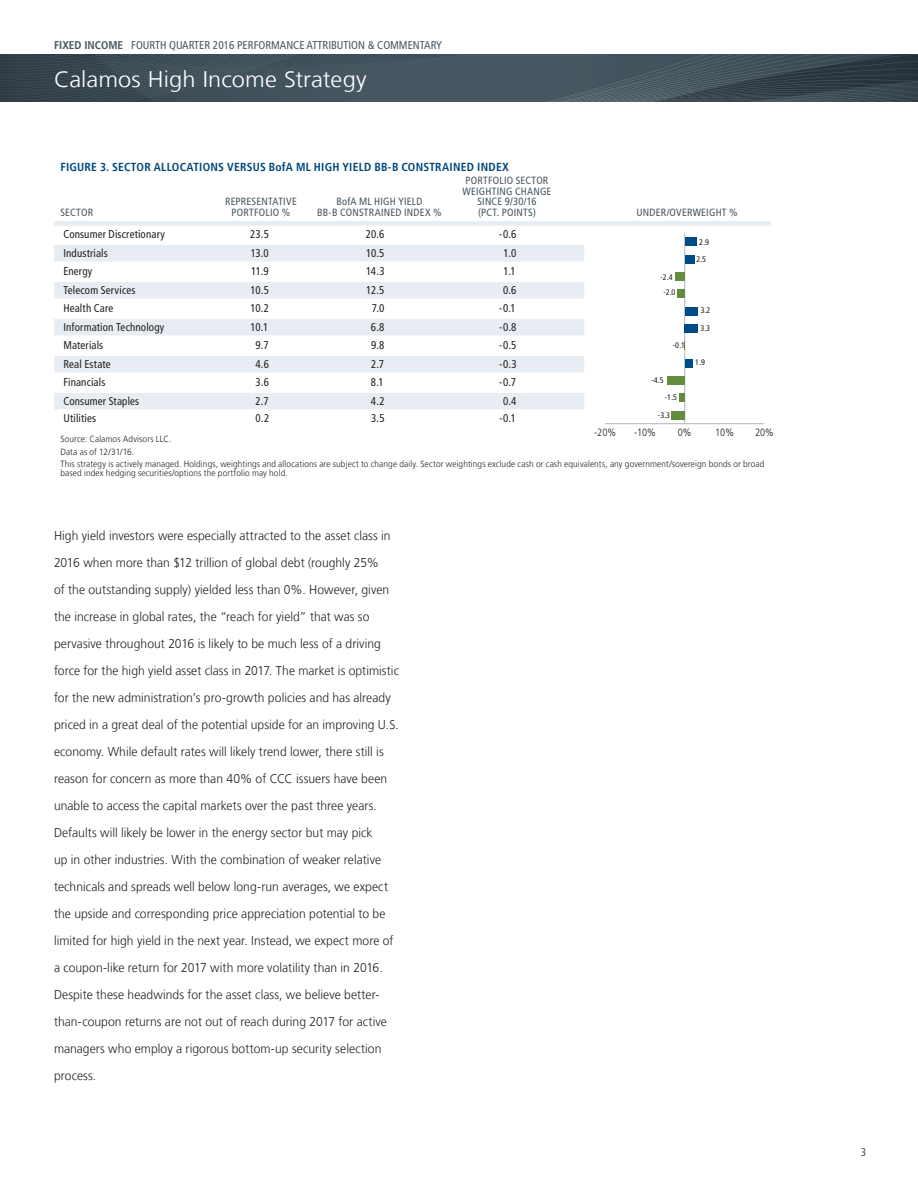
<style>
.page{position:relative;width:918px;height:1188px;background:#fff}
.page>*{position:absolute;margin:0;border:0;box-sizing:border-box;transform-origin:0 0}
.t1{font:300 22.5px "Frutiger LT";letter-spacing:.005em;color:#fff;scale:1.05 1}
.t2{font:300 12.75px/27px "Frutiger LT";letter-spacing:.005em;color:#231f20;scale:.95 1}
.t3{font:700 condensed 11.7px "Frutiger LT";letter-spacing:.02em;color:#00467e}
.t4{font:condensed 11.25px "Frutiger LT";letter-spacing:.015em;color:#231f20}
.t5{font:condensed 11.25px "Frutiger LT";color:#45555f}
.t6{font:condensed 10.5px/10.5px "Frutiger LT";letter-spacing:.02em;color:#45555f}
.t7{font:300 condensed 10.5px "Frutiger LT";color:#231f20}
.t8{font:300 9px/12.3px "Frutiger LT";letter-spacing:.015em;color:#231f20;scale:.92 1}
.t9{font:condensed 8.1px/17.5px "Frutiger LT";color:#231f20;text-align:center}
.s1{font-weight:700}
</style>
<div class="page">
<svg style="left:0;top:54px;width:918px;height:47px;fill:#43525b"></svg>
<div style="left:54px;top:221px;width:717px;height:5px;background:#e7edf2"></div>
<div style="left:54px;top:245px;width:530px;height:16px;background:#e7edf2"></div>
<div style="left:54px;top:282px;width:530px;height:16px;background:#e7edf2"></div>
<div style="left:54px;top:319px;width:530px;height:16px;background:#e7edf2"></div>
<div style="left:54px;top:356px;width:530px;height:16px;background:#e7edf2"></div>
<div style="left:54px;top:393px;width:530px;height:16px;background:#e7edf2"></div>
<hr style="left:605px;top:423px;width:159px;height:1px;background:#b2b7bb">
<hr style="left:684px;top:233px;width:1px;height:191px;background:#b2b7bb">
<div style="left:685px;top:238px;width:11px;height:8px;background:#004c86"></div>
<div style="left:685px;top:255px;width:10px;height:8px;background:#004c86"></div>
<div style="left:675px;top:272px;width:10px;height:9px;background:#638d3d"></div>
<div style="left:677px;top:290px;width:8px;height:8px;background:#638d3d"></div>
<div style="left:685px;top:307px;width:12px;height:8px;background:#004c86"></div>
<div style="left:685px;top:324px;width:13px;height:9px;background:#004c86"></div>
<div style="left:685px;top:359px;width:7px;height:8px;background:#004c86"></div>
<div style="left:667px;top:376px;width:18px;height:9px;background:#638d3d"></div>
<div style="left:679px;top:394px;width:6px;height:8px;background:#638d3d"></div>
<div style="left:672px;top:411px;width:13px;height:8px;background:#638d3d"></div>
<p class="t5" style="left:54px;top:39px;width:389px"><span class="s1">FIXED INCOME</span> FOURTH QUARTER 2016 PERFORMANCE ATTRIBUTION &amp; COMMENTARY</p>
<h1 class="t1" style="left:54px;top:66px;width:299px">Calamos High Income Strategy</h1>
<p class="t3" style="left:60px;top:160px;width:450px">FIGURE 3. SECTOR ALLOCATIONS VERSUS BofA ML HIGH YIELD BB-B CONSTRAINED INDEX</p>
<p class="t6" style="left:462px;top:176px;width:91px">PORTFOLIO SECTOR<br>WEIGHTING CHANGE</p>
<p class="t6" style="left:225px;top:197px;width:73px">REPRESENTATIVE</p>
<p class="t6" style="left:337px;top:197px;width:87px">BofA ML HIGH YIELD</p>
<p class="t6" style="left:477px;top:197px;width:61px">SINCE 9/30/16</p>
<p class="t6" style="left:60px;top:207px;width:34px">SECTOR</p>
<p class="t6" style="left:232px;top:207px;width:60px">PORTFOLIO %</p>
<p class="t6" style="left:317px;top:207px;width:126px">BB-B CONSTRAINED INDEX %</p>
<p class="t6" style="left:478px;top:207px;width:60px">(PCT. POINTS)</p>
<p class="t6" style="left:636px;top:207px;width:103px">UNDER/OVERWEIGHT %</p>
<p class="t4" style="left:63px;top:228px;width:103px">Consumer Discretionary</p>
<p class="t4" style="left:250px;top:228px;width:20px">23.5</p>
<p class="t4" style="left:366px;top:228px;width:20px">20.6</p>
<p class="t4" style="left:499px;top:228px;width:19px">-0.6</p>
<p class="t4" style="left:63px;top:246px;width:46px">Industrials</p>
<p class="t4" style="left:251px;top:246px;width:20px">13.0</p>
<p class="t4" style="left:366px;top:246px;width:20px">10.5</p>
<p class="t4" style="left:503px;top:246px;width:14px">1.0</p>
<p class="t4" style="left:63px;top:265px;width:31px">Energy</p>
<p class="t4" style="left:251px;top:265px;width:19px">11.9</p>
<p class="t4" style="left:366px;top:265px;width:20px">14.3</p>
<p class="t4" style="left:503px;top:265px;width:14px">1.1</p>
<p class="t4" style="left:63px;top:284px;width:74px">Telecom Services</p>
<p class="t4" style="left:251px;top:284px;width:20px">10.5</p>
<p class="t4" style="left:366px;top:284px;width:20px">12.5</p>
<p class="t4" style="left:503px;top:284px;width:15px">0.6</p>
<p class="t4" style="left:63px;top:302px;width:52px">Health Care</p>
<p class="t4" style="left:251px;top:302px;width:20px">10.2</p>
<p class="t4" style="left:372px;top:302px;width:14px">7.0</p>
<p class="t4" style="left:499px;top:302px;width:18px">-0.1</p>
<p class="t4" style="left:63px;top:320px;width:103px">Information Technology</p>
<p class="t4" style="left:251px;top:320px;width:19px">10.1</p>
<p class="t4" style="left:371px;top:320px;width:15px">6.8</p>
<p class="t4" style="left:499px;top:320px;width:19px">-0.8</p>
<p class="t4" style="left:63px;top:339px;width:41px">Materials</p>
<p class="t4" style="left:256px;top:339px;width:15px">9.7</p>
<p class="t4" style="left:371px;top:339px;width:15px">9.8</p>
<p class="t4" style="left:499px;top:339px;width:19px">-0.5</p>
<p class="t4" style="left:63px;top:358px;width:49px">Real Estate</p>
<p class="t4" style="left:255px;top:358px;width:15px">4.6</p>
<p class="t4" style="left:371px;top:358px;width:15px">2.7</p>
<p class="t4" style="left:499px;top:358px;width:19px">-0.3</p>
<p class="t4" style="left:63px;top:376px;width:43px">Financials</p>
<p class="t4" style="left:256px;top:376px;width:15px">3.6</p>
<p class="t4" style="left:371px;top:376px;width:14px">8.1</p>
<p class="t4" style="left:499px;top:376px;width:18px">-0.7</p>
<p class="t4" style="left:63px;top:395px;width:77px">Consumer Staples</p>
<p class="t4" style="left:256px;top:395px;width:15px">2.7</p>
<p class="t4" style="left:371px;top:395px;width:15px">4.2</p>
<p class="t4" style="left:503px;top:395px;width:15px">0.4</p>
<p class="t4" style="left:64px;top:412px;width:34px">Utilities</p>
<p class="t4" style="left:256px;top:412px;width:15px">0.2</p>
<p class="t4" style="left:371px;top:412px;width:15px">3.5</p>
<p class="t4" style="left:499px;top:412px;width:18px">-0.1</p>
<p class="t9" style="left:661px;top:269px;width:17px;line-height:15.5px">-2.4 -2.0</p>
<p class="t9" style="left:673px;top:337px;width:14px">-0.1</p>
<p class="t9" style="left:651px;top:371px;width:14px">-4.5</p>
<p class="t9" style="left:658px;top:389px;width:21px;text-align:left;text-indent:7px">-1.5 -3.3</p>
<p class="t9" style="left:696px;top:233px;width:14px">2.9<br>2.5</p>
<p class="t9" style="left:701px;top:301px;width:11px">3.2</p>
<p class="t9" style="left:700px;top:320px;width:11px">3.3</p>
<p class="t9" style="left:695px;top:354px;width:11px">1.9</p>
<p class="t7" style="left:594px;top:426px;width:23px">-20%</p>
<p class="t7" style="left:634px;top:426px;width:23px">-10%</p>
<p class="t7" style="left:678px;top:426px;width:15px">0%</p>
<p class="t7" style="left:715px;top:426px;width:20px">10%</p>
<p class="t7" style="left:755px;top:426px;width:20px">20%</p>
<p class="t8" style="left:60px;top:433px;width:767px">Source: Calamos Advisors LLC.<br>Data as of 12/31/16.<br>This strategy is actively managed. Holdings, weightings and allocations are subject to change daily. Sector weightings exclude cash or cash equivalents, any government/sovereign bonds or broad</p>
<p class="t8" style="left:60px;top:467px;width:248px">based index hedging securities/options the portfolio may hold.</p>
<p class="t2" style="left:54px;top:522px;width:365px">High yield investors were especially attracted to the asset class in 2016 when more than $12 trillion of global debt (roughly 25%<br>of the outstanding supply) yielded less than 0%. However, given the increase in global rates, the “reach for yield” that was so pervasive throughout 2016 is likely to be much less of a driving force for the high yield asset class in 2017. The market is optimistic for the new administration’s pro-growth policies and has already priced in a great deal of the potential upside for an improving U.S. economy. While default rates will likely trend lower, there still is reason for concern as more than 40% of CCC issuers have been unable to access the capital markets over the past three years.<br>Defaults will likely be lower in the energy sector but may pick<br>up in other industries. With the combination of weaker relative technicals and spreads well below long-run averages, we expect the upside and corresponding price appreciation potential to be limited for high yield in the next year. Instead, we expect more of a coupon-like return for 2017 with more volatility than in 2016.<br>Despite these headwinds for the asset class, we believe better&shy;than-coupon returns are not out of reach during 2017 for active managers who employ a rigorous bottom-up security selection process.</p>
<p class="t5" style="left:861px;top:1145px;width:7px">3</p>
</div>
